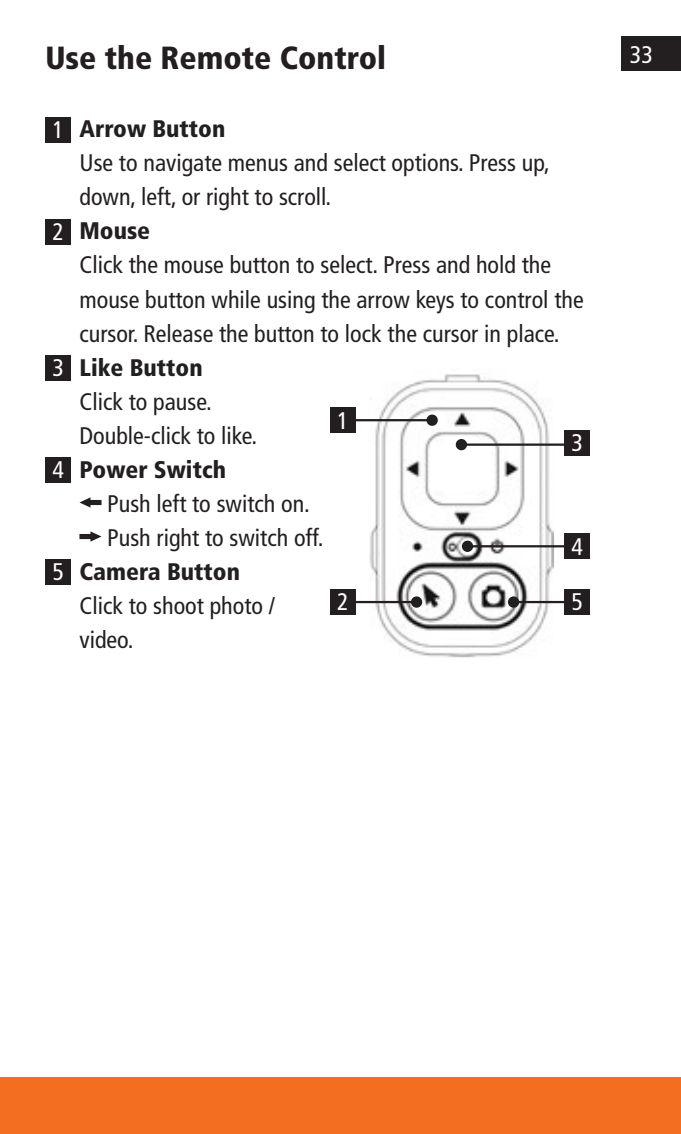
<style>
.page{position:relative;width:681px;height:1134px;background:#fff}
.page>*{position:absolute;margin:0;border:0;box-sizing:border-box;transform-origin:0 0}
.t1{font:900 condensed 32px "Frutiger LT Pro";color:#231f20}
.t2{font:condensed 24px/34px "Frutiger LT Pro";color:#231f20}
.t3{font:900 condensed 24px "Frutiger LT Pro";color:#231f20}
.t4{font:condensed 24px "Frutiger LT Pro";color:#fff}
.s1{font-weight:900}
</style>
<div class="page">
<div style="left:0;top:1077px;width:680px;height:57px;background:#f36e21"></div>
<div style="left:621px;top:37px;width:59px;height:34px;background:#231f20"></div>
<svg style="left:79px;top:497px;width:22px;height:11px"></svg>
<svg style="left:79px;top:531px;width:22px;height:11px"></svg>
<div style="left:45px;top:117px;width:26px;height:25px;background:#231f20"></div>
<div style="left:45px;top:219px;width:26px;height:25px;background:#231f20"></div>
<img style="left:368px;top:374px;width:186px;height:284px">
<div style="left:426px;top:415px;width:11px;height:11px;background:#231f20;border-radius:50%"></div>
<hr style="left:349px;top:419px;width:83px;height:2px;background:#231f20">
<hr style="left:461px;top:443px;width:105px;height:3px;background:#231f20">
<div style="left:461px;top:541px;width:12px;height:11px;background:#231f20;border-radius:50%"></div>
<hr style="left:467px;top:545px;width:121px;height:2px;background:#231f20">
<hr style="left:341px;top:601px;width:75px;height:2px;background:#231f20">
<div style="left:455px;top:439px;width:12px;height:11px;background:#231f20;border-radius:50%"></div>
<div style="left:411px;top:596px;width:11px;height:12px;background:#231f20;border-radius:50%"></div>
<hr style="left:513px;top:601px;width:54px;height:2px;background:#231f20">
<svg style="left:507px;top:596px;width:12px;height:12px"></svg>
<div style="left:330px;top:407px;width:25px;height:26px;background:#231f20"></div>
<div style="left:564px;top:430px;width:26px;height:26px;background:#231f20"></div>
<div style="left:564px;top:533px;width:26px;height:26px;background:#231f20"></div>
<div style="left:564px;top:589px;width:26px;height:25px;background:#231f20"></div>
<div style="left:330px;top:589px;width:25px;height:25px;background:#231f20"></div>
<div style="left:45px;top:355px;width:26px;height:25px;background:#231f20"></div>
<div style="left:45px;top:457px;width:26px;height:25px;background:#231f20"></div>
<div style="left:45px;top:559px;width:26px;height:26px;background:#231f20"></div>
<p class="t1" style="left:45px;top:39px;width:342px">Use the Remote Control</p>
<p class="t4" style="left:629px;top:41px;width:25px">33</p>
<p class="t4" style="left:52px;top:116px;width:13px">1</p>
<p class="t4" style="left:52px;top:218px;width:13px">2</p>
<p class="t4" style="left:52px;top:354px;width:13px">3</p>
<p class="t4" style="left:52px;top:456px;width:13px">4</p>
<p class="t4" style="left:52px;top:558px;width:13px">5</p>
<p class="t2" style="left:79px;top:112px;width:471px"><span class="s1">Arrow Button<br></span>Use to navigate menus and select options. Press up, down, left, or right to scroll.</p>
<p class="t3" style="left:79px;top:217px;width:72px">Mouse</p>
<p class="t2" style="left:79px;top:248px;width:505px">Click the mouse button to select. Press and hold the mouse button while using the arrow keys to control the cursor. Release the button to lock the cursor in place.</p>
<p class="t3" style="left:79px;top:353px;width:125px">Like Button</p>
<p class="t2" style="left:79px;top:384px;width:130px">Click to pause.</p>
<p class="t2" style="left:79px;top:418px;width:176px">Double-click to like.</p>
<p class="t3" style="left:79px;top:455px;width:148px">Power Switch</p>
<p class="t2" style="left:107px;top:486px;width:201px">Push left to switch on.</p>
<p class="t2" style="left:107px;top:520px;width:214px">Push right to switch off.</p>
<p class="t3" style="left:79px;top:557px;width:162px">Camera Button</p>
<p class="t2" style="left:79px;top:588px;width:197px">Click to shoot photo / video.</p>
<p class="t4" style="left:337px;top:406px;width:13px">1</p>
<p class="t4" style="left:571px;top:429px;width:13px">3</p>
<p class="t4" style="left:571px;top:532px;width:13px">4</p>
<p class="t4" style="left:337px;top:588px;width:13px">2</p>
<p class="t4" style="left:571px;top:588px;width:13px">5</p>
</div>
